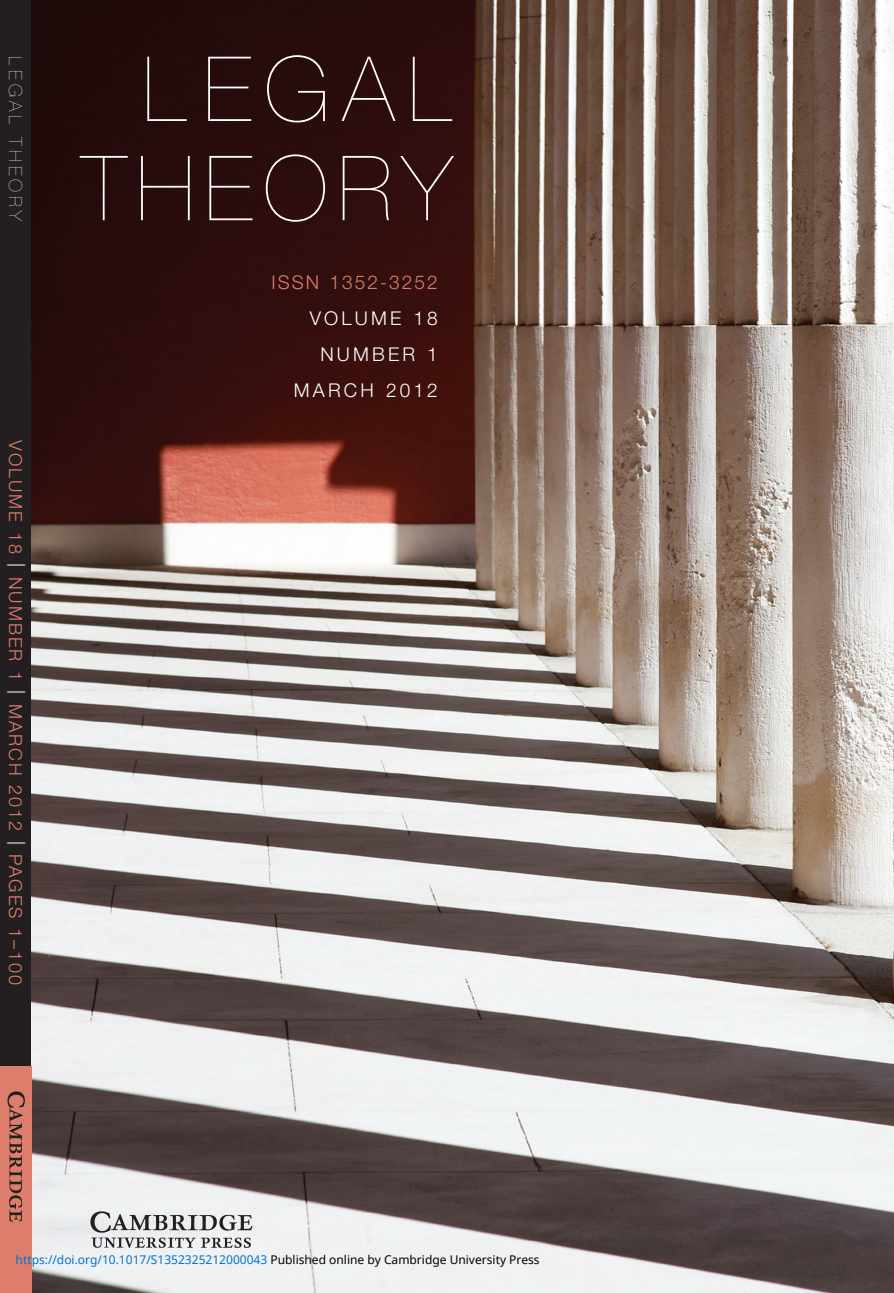
<style>
.page{position:relative;width:894px;height:1293px;background:#fff}
.page>*{position:absolute;margin:0;border:0;box-sizing:border-box;transform-origin:0 0}
.t1{font:200 90px/99.2px "Helvetica Neue";letter-spacing:.11em;color:#fff;text-align:right}
.t2{font:300 19px/36px "Helvetica Neue";letter-spacing:.165em;color:#fff;text-align:right}
.t3{font:300 19px "Helvetica Neue";letter-spacing:.11em;color:#dc7e6b}
.t4{font:300 18px "Helvetica Neue";letter-spacing:.11em;color:#dc7e6b}
.t5{font:200 18px "Helvetica Neue";letter-spacing:.22em;color:#fff}
.t6{font:12px "Noto Sans";color:#0172cf}
.s1{color:#fff}
.s2{color:#000}
</style>
<div class="page">
<div style="left:0;top:0;width:36px;height:1293px;background:#231f20"></div>
<img style="left:32px;top:0;width:862px;height:1293px">
<img style="left:82px;top:1203px;width:180px;height:53px">
<div style="left:0;top:1066px;width:32px;height:227px;background:#dc7e6b"></div>
<img style="left:7px;top:1091px;width:18px;height:131px">
<h3 class="t5" style="left:22px;top:56px;width:166px;rotate:90deg">LEGAL THEORY</h3>
<h3 class="t4" style="left:22px;top:440px;width:546px;rotate:90deg">VOLUME 18 <span class="s1">|</span> NUMBER 1 <span class="s1">|</span> MARCH 2012 <span class="s1">|</span> PAGES 1–100</h3>
<h1 class="t1" style="left:81px;top:48px;width:371px">LEGAL<br>THEORY</h1>
<h2 class="t3" style="left:271px;top:275px;width:168px">ISSN 1352-3252</h2>
<h2 class="t2" style="left:294px;top:302px;width:145px">VOLUME 18<br>NUMBER 1<br>MARCH 2012</h2>
<p class="t6" style="left:16px;top:1252px;width:525px">https://doi.org/10.1017/S1352325212000043 <span class="s2">Published online by Cambridge University Press</span></p>
</div>
